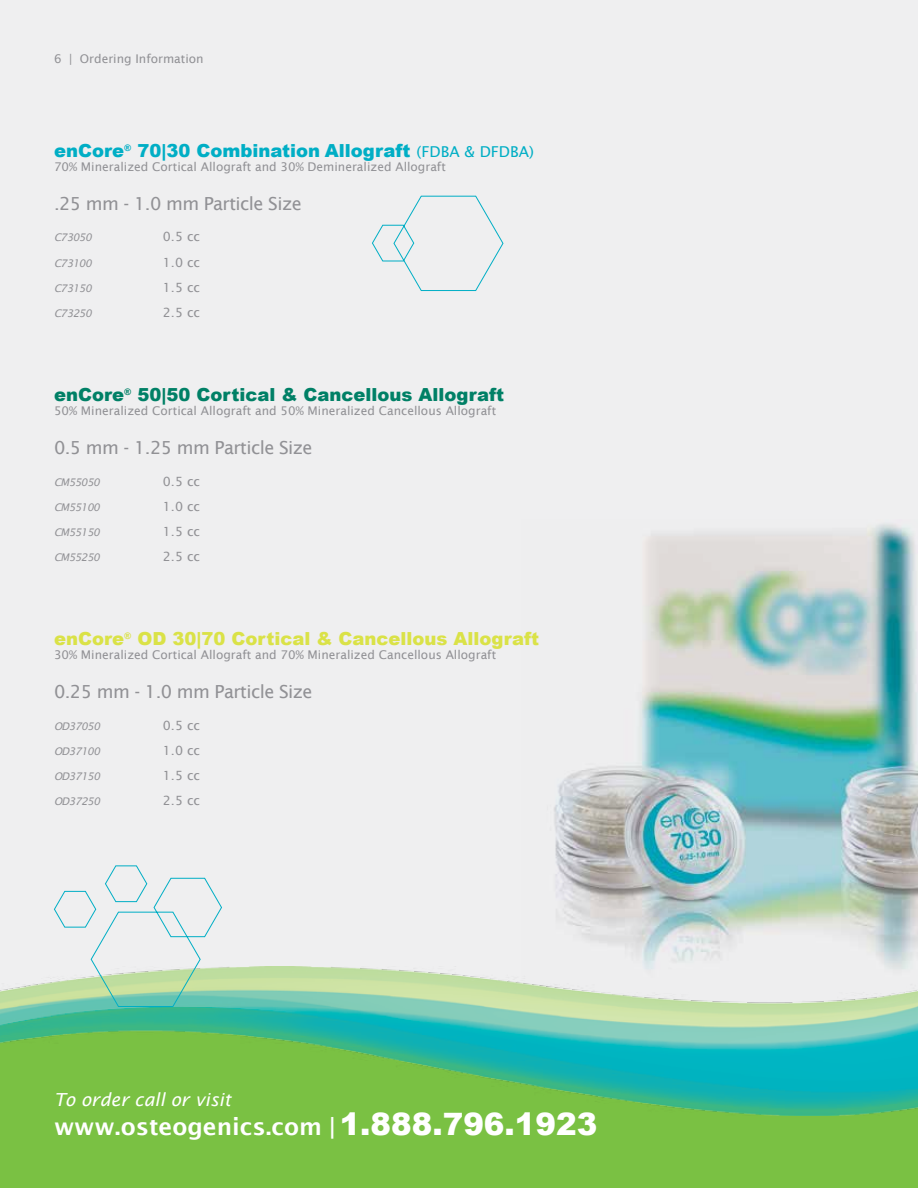
<style>
.page{position:relative;width:918px;height:1188px;background:#efeff0}
.page>*{position:absolute;margin:0;border:0;box-sizing:border-box;transform-origin:0 0}
.t1{font:600 23.55px "Lucida Sans";color:#fff}
.t2{font:18px "Lucida Sans";letter-spacing:-.03em;color:#919195}
.t3{font:900 18px "Arial";color:#00aec5}
.t4{font:900 18px "Arial";color:#dae247}
.t5{font:900 18px "Arial";color:#008066}
.t6{font:italic 18px "Lucida Sans";color:#fff}
.t7{font:12.75px "Lucida Sans";color:#919195}
.t8{font:12px "Lucida Sans";color:#919195}
.t9{font:italic 10.5px "Lucida Sans";letter-spacing:-.05em;color:#919195}
.s1{font-family:"Lucida Sans";font-weight:400;font-size:15px}
.s2{font-family:"Arial";font-weight:900;font-size:30.9px}
</style>
<div class="page">
<img style="left:554px;top:524px;width:364px;height:442px">
<div style="left:0;top:1115px;width:918px;height:73px;background:#7ac143"></div>
<svg style="left:372px;top:195px;width:132px;height:96px"></svg>
<img style="left:0;top:966px;width:918px;height:149px">
<svg style="left:54px;top:865px;width:168px;height:143px"></svg>
<p class="t8" style="left:54px;top:52px;width:151px">6 | Ordering Information</p>
<h2 class="t3" style="left:54px;top:137px;width:482px">enCore<sup>®</sup> 70|30 Combination Allograft <span class="s1">(FDBA &amp; DFDBA)</span></h2>
<p class="t8" style="left:54px;top:160px;width:393px">70% Mineralized Cortical Allograft and 30% Demineralized Allograft</p>
<h2 class="t2" style="left:54px;top:193px;width:249px">.25 mm - 1.0 mm Particle Size</h2>
<p class="t9" style="left:54px;top:232px;width:39px">C73050</p>
<p class="t7" style="left:163px;top:230px;width:39px">0.5 cc</p>
<p class="t9" style="left:54px;top:257px;width:39px">C73100</p>
<p class="t7" style="left:163px;top:255px;width:39px">1.0 cc</p>
<p class="t9" style="left:54px;top:282px;width:39px">C73150</p>
<p class="t7" style="left:163px;top:280px;width:39px">1.5 cc</p>
<p class="t9" style="left:54px;top:307px;width:39px">C73250</p>
<p class="t7" style="left:163px;top:305px;width:39px">2.5 cc</p>
<h2 class="t5" style="left:54px;top:381px;width:452px">enCore<sup>®</sup> 50|50 Cortical &amp; Cancellous Allograft</h2>
<p class="t8" style="left:54px;top:404px;width:444px">50% Mineralized Cortical Allograft and 50% Mineralized Cancellous Allograft</p>
<h2 class="t2" style="left:54px;top:438px;width:260px">0.5 mm - 1.25 mm Particle Size</h2>
<p class="t9" style="left:54px;top:476px;width:47px">CM55050</p>
<p class="t7" style="left:163px;top:474px;width:39px">0.5 cc</p>
<p class="t9" style="left:54px;top:501px;width:47px">CM55100</p>
<p class="t7" style="left:163px;top:499px;width:39px">1.0 cc</p>
<p class="t9" style="left:54px;top:526px;width:47px">CM55150</p>
<p class="t7" style="left:163px;top:524px;width:39px">1.5 cc</p>
<p class="t9" style="left:54px;top:551px;width:47px">CM55250</p>
<p class="t7" style="left:163px;top:549px;width:39px">2.5 cc</p>
<h2 class="t4" style="left:54px;top:626px;width:487px">enCore<sup>®</sup> OD 30|70 Cortical &amp; Cancellous Allograft</h2>
<p class="t8" style="left:54px;top:648px;width:444px">30% Mineralized Cortical Allograft and 70% Mineralized Cancellous Allograft</p>
<h2 class="t2" style="left:54px;top:682px;width:260px">0.25 mm - 1.0 mm Particle Size</h2>
<p class="t9" style="left:54px;top:720px;width:47px">OD37050</p>
<p class="t7" style="left:163px;top:718px;width:39px">0.5 cc</p>
<p class="t9" style="left:54px;top:745px;width:47px">OD37100</p>
<p class="t7" style="left:163px;top:743px;width:39px">1.0 cc</p>
<p class="t9" style="left:54px;top:770px;width:47px">OD37150</p>
<p class="t7" style="left:163px;top:768px;width:39px">1.5 cc</p>
<p class="t9" style="left:54px;top:796px;width:47px">OD37250</p>
<p class="t7" style="left:163px;top:793px;width:39px">2.5 cc</p>
<h2 class="t6" style="left:54px;top:1089px;width:179px">To order call or visit</h2>
<h1 class="t1" style="left:54px;top:1113px;width:545px">www.osteogenics.com | <span class="s2">1.888.796.1923</span></h1>
</div>
